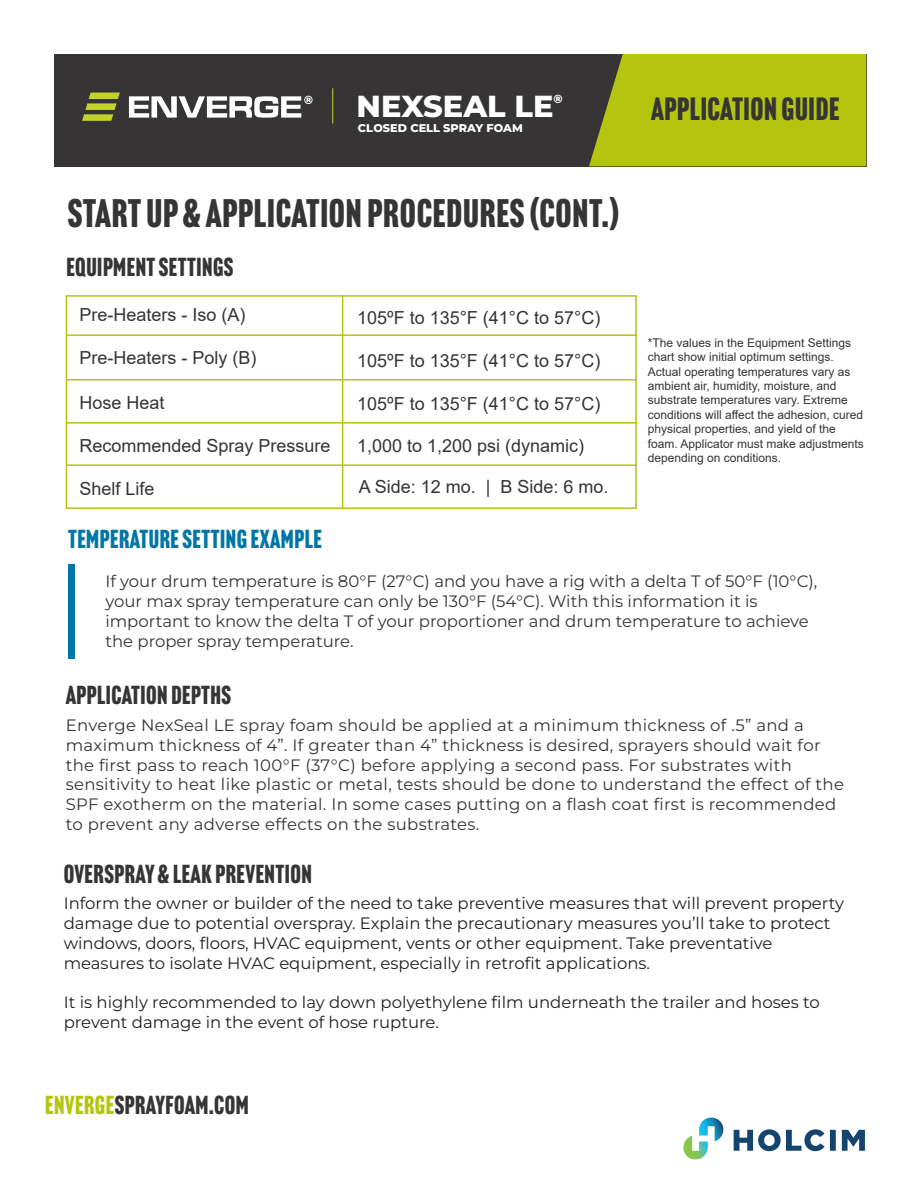
<style>
.page{position:relative;width:918px;height:1188px;background:#fff}
.page>*{position:absolute;margin:0;border:0;box-sizing:border-box;transform-origin:0 0}
.t1{font:39px "Headline Gothic ATF";letter-spacing:.02em;color:#363434}
.t2{font:31.5px "Headline Gothic ATF";letter-spacing:.02em;color:#363434}
.t3{font:800 30.3px "Montserrat";color:#fff}
.t4{font:25.5px "Headline Gothic ATF";letter-spacing:.02em;color:#363434}
.t5{font:25.5px "Headline Gothic ATF";letter-spacing:.02em;color:#0076a7}
.t6{font:18px "Arial";color:#363434}
.t7{font:16.5px/19.8px "Montserrat";letter-spacing:.02em;color:#363434}
.t8{font:16.5px/19.8px "Montserrat";color:#231f20}
.t9{font:16.5px/19.8px "Montserrat";color:#363434}
.t10{font:12px/14.4px "Arial";color:#363434}
.t11{font:800 11.85px "Montserrat";color:#fff}
.t12{font:800 11.25px "Montserrat";color:#fff}
.s1{color:#b3c50e}
</style>
<div class="page">
<svg style="left:734px;top:1129px;width:131px;height:22px"></svg>
<svg style="left:683px;top:1118px;width:40px;height:41px"></svg>
<div style="left:54px;top:54px;width:812px;height:112px;background:#363434"></div>
<div style="left:589px;top:54px;width:277px;height:112px;background:#b3c50e"></div>
<hr style="left:332px;top:88px;width:1px;height:36px;background:#b3c635">
<svg style="left:82px;top:93px;width:38px;height:28px"></svg>
<svg style="left:129px;top:96px;width:184px;height:22px"></svg>
<div style="left:66px;top:295px;width:571px;height:214px;border:2px solid #b3c50e"></div>
<hr style="left:67px;top:334px;width:570px;height:2px;background:#b3c50e">
<hr style="left:67px;top:379px;width:570px;height:2px;background:#b3c50e">
<hr style="left:67px;top:422px;width:570px;height:2px;background:#b3c50e">
<hr style="left:67px;top:464px;width:570px;height:2px;background:#b3c50e">
<hr style="left:342px;top:295px;width:1px;height:214px;background:#b3c50e">
<div style="left:68px;top:565px;width:6px;height:94px;background:#0076a7"></div>
<p class="t11" style="left:554px;top:91px;width:11px">®</p>
<h3 class="t3" style="left:357px;top:86px;width:199px">NEXSEAL LE</h3>
<h2 class="t2" style="left:651px;top:91px;width:190px">APPLICATION GUIDE</h2>
<p class="t12" style="left:358px;top:120px;width:166px">CLOSED CELL SPRAY FOAM</p>
<p class="t1" style="left:68px;top:191px;width:552px">START UP &amp; APPLICATION PROCEDURES (CONT.)</p>
<p class="t4" style="left:66px;top:252px;width:169px">EQUIPMENT SETTINGS</p>
<p class="t6" style="left:79px;top:302px;width:168px">Pre-Heaters - Iso (A)</p>
<p class="t6" style="left:357px;top:305px;width:245px">105ºF to 135°F (41°C to 57°C)</p>
<p class="t6" style="left:357px;top:348px;width:245px">105ºF to 135°F (41°C to 57°C)</p>
<p class="t6" style="left:357px;top:391px;width:245px">105ºF to 135°F (41°C to 57°C)</p>
<p class="t6" style="left:357px;top:433px;width:229px">1,000 to 1,200 psi (dynamic)</p>
<p class="t6" style="left:79px;top:345px;width:179px">Pre-Heaters - Poly (B)</p>
<p class="t6" style="left:79px;top:390px;width:87px">Hose Heat</p>
<p class="t6" style="left:79px;top:433px;width:253px">Recommended Spray Pressure</p>
<p class="t6" style="left:79px;top:476px;width:77px">Shelf Life</p>
<p class="t6" style="left:359px;top:474px;width:251px">A Side: 12 mo. | B Side: 6 mo.</p>
<p class="t10" style="left:648px;top:335px;width:218px">*The values in the Equipment Settings chart show initial optimum settings.<br>Actual operating temperatures vary as ambient air, humidity, moisture, and substrate temperatures vary. Extreme conditions will affect the adhesion, cured physical properties, and yield of the foam. Applicator must make adjustments depending on conditions.</p>
<p class="t5" style="left:68px;top:524px;width:255px">TEMPERATURE SETTING EXAMPLE</p>
<p class="t9" style="left:105px;top:571px;width:714px">If your drum temperature is 80°F (27°C) and you have a rig with a delta T of 50°F (10°C), your max spray temperature can only be 130°F (54°C). With this information it is important to know the delta T of your proportioner and drum temperature to achieve the proper spray temperature.</p>
<p class="t4" style="left:66px;top:680px;width:167px">APPLICATION DEPTHS</p>
<p class="t7" style="left:66px;top:715px;width:780px">Enverge NexSeal LE spray foam should be applied at a minimum thickness of .5” and a maximum thickness of 4”. If greater than 4” thickness is desired, sprayers should wait for the first pass to reach 100°F (37°C) before applying a second pass. For substrates with sensitivity to heat like plastic or metal, tests should be done to understand the effect of the SPF exotherm on the material. In some cases putting on a flash coat first is recommended to prevent any adverse effects on the substrates.</p>
<p class="t4" style="left:64px;top:859px;width:250px">OVERSPRAY &amp; LEAK PREVENTION</p>
<p class="t8" style="left:64px;top:893px;width:782px">Inform the owner or builder of the need to take preventive measures that will prevent property damage due to potential overspray. Explain the precautionary measures you’ll take to protect windows, doors, floors, HVAC equipment, vents or other equipment. Take preventative measures to isolate HVAC equipment, especially in retrofit applications.</p>
<p class="t8" style="left:64px;top:992px;width:758px">It is highly recommended to lay down polyethylene film underneath the trailer and hoses to prevent damage in the event of hose rupture.</p>
<h3 class="t4" style="left:45px;top:1090px;width:205px"><span class="s1">ENVERGE</span>SPRAYFOAM.COM</h3>
</div>
